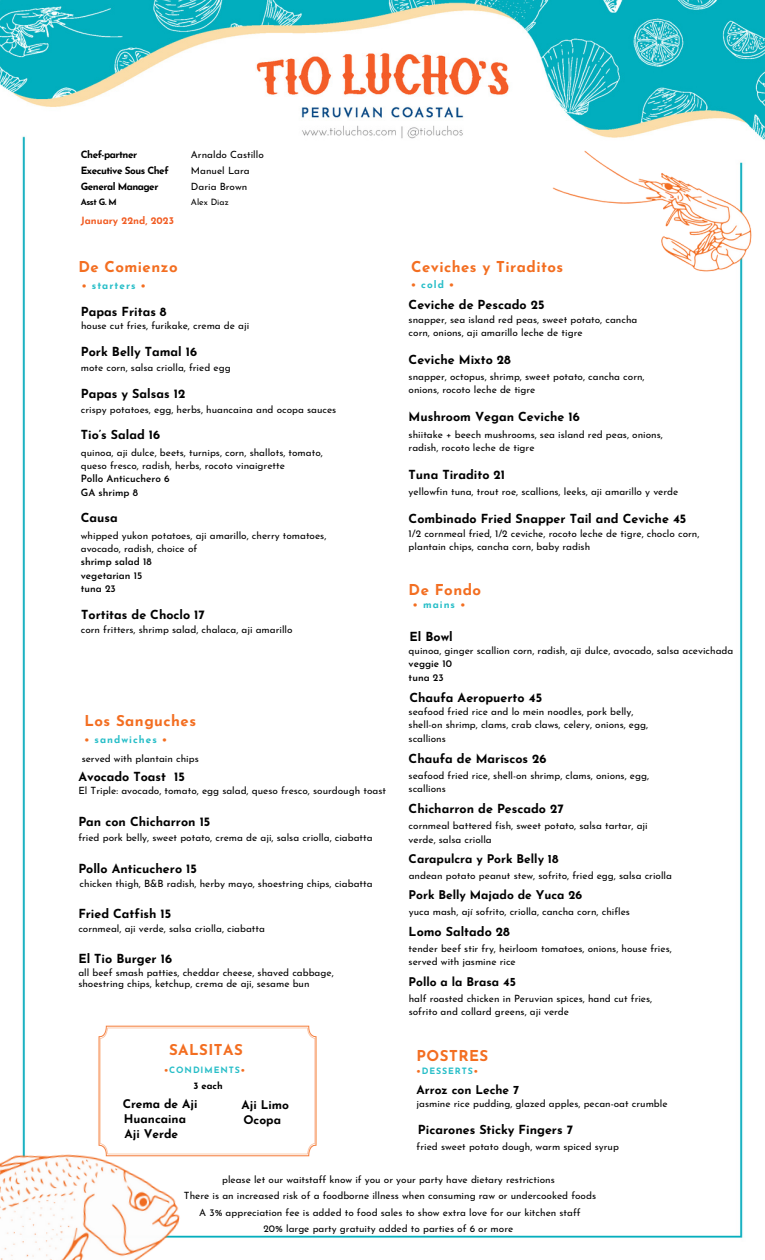
<style>
.page{position:relative;width:765px;height:1260px;background:#fff}
.page>*{position:absolute;margin:0;border:0;box-sizing:border-box;transform-origin:0 0}
.t1{font:700 15px "Josefin Sans";letter-spacing:.03em;color:#f36e21}
.t2{font:700 12.5px "Josefin Sans";color:#000}
.t3{font:700 12px/15.1px "Josefin Sans";color:#000}
.t4{font:10px/13.4px "Josefin Sans";color:#000}
.t5{font:600 10px/13.4px "Josefin Sans";color:#000}
.t6{font:700 10px/16px "Josefin Sans";letter-spacing:-.05em;color:#000}
.t7{font:700 10px "Josefin Sans";letter-spacing:.1em;color:#28bec8}
.t8{font:700 10px "Josefin Sans";color:#f15d24}
.t9{font:700 9.5px "Josefin Sans";color:#000}
.t10{font:700 8.75px "Josefin Sans";letter-spacing:.1em;color:#28bec8}
.t11{font:8.75px "Josefin Sans";color:#000}
.t12{font:700 8.75px "Josefin Sans";color:#000}
.s1{color:#f36e21}
</style>
<div class="page">
<img style="left:0;top:0;width:765px;height:1238px">
<img style="left:0;top:1110px;width:197px;height:150px">
<img style="left:547px;top:144px;width:211px;height:133px">
<img style="left:96px;top:1023px;width:224px;height:137px">
<p class="t6" style="left:81px;top:147px;width:89px">Chef-partner<br>Executive Sous Chef</p>
<p class="t4" style="left:191px;top:147px;width:74px;line-height:16px">Arnaldo Castillo<br>Manuel Lara</p>
<p class="t6" style="left:81px;top:179px;width:79px">General Manager</p>
<p class="t4" style="left:191px;top:181px;width:58px">Daria Brown</p>
<p class="t12" style="left:81px;top:198px;width:38px">Asst G. M</p>
<p class="t11" style="left:191px;top:198px;width:39px">Alex Diaz</p>
<p class="t8" style="left:81px;top:217px;width:95px">January 22nd, 2023</p>
<h1 class="t1" style="left:78px;top:261px;width:101px">De Comienzo</h1>
<p class="t7" style="left:82px;top:282px;width:66px"><span class="s1">•</span> starters <span class="s1">•</span></p>
<p class="t2" style="left:81px;top:306px;width:87px">Papas Fritas 8</p>
<p class="t4" style="left:81px;top:320px;width:170px">house cut fries, furikake, crema de aji</p>
<p class="t2" style="left:81px;top:346px;width:118px">Pork Belly Tamal 16</p>
<p class="t4" style="left:81px;top:362px;width:151px">mote corn, salsa criolla, fried egg</p>
<p class="t2" style="left:81px;top:388px;width:106px">Papas y Salsas 12</p>
<p class="t4" style="left:81px;top:404px;width:257px">crispy potatoes, egg, herbs, huancaina and ocopa sauces</p>
<p class="t2" style="left:81px;top:430px;width:81px">Tio’s Salad 16</p>
<p class="t4" style="left:81px;top:447px;width:244px">quinoa, aji dulce, beets, turnips, corn, shallots, tomato, queso fresco, radish, herbs, rocoto vinaigrette</p>
<p class="t5" style="left:81px;top:473px;width:90px">Pollo Anticuchero 6<br>GA shrimp 8</p>
<p class="t2" style="left:81px;top:513px;width:38px">Causa</p>
<p class="t4" style="left:81px;top:530px;width:247px">whipped yukon potatoes, aji amarillo, cherry tomatoes, avocado, radish, choice of</p>
<p class="t5" style="left:81px;top:556px;width:72px">shrimp salad 18 vegetarian 15 tuna 23</p>
<p class="t2" style="left:81px;top:609px;width:125px">Tortitas de Choclo 17</p>
<p class="t4" style="left:81px;top:624px;width:213px">corn fritters, shrimp salad, chalaca, aji amarillo</p>
<h1 class="t1" style="left:84px;top:715px;width:113px">Los Sanguches</h1>
<p class="t7" style="left:84px;top:735px;width:84px"><span class="s1">•</span> sandwiches <span class="s1">•</span></p>
<p class="t4" style="left:82px;top:753px;width:119px">served with plantain chips</p>
<p class="t2" style="left:78px;top:772px;width:108px">Avocado Toast 15</p>
<p class="t4" style="left:78px;top:785px;width:309px">El Triple: avocado, tomato, egg salad, queso fresco, sourdough toast</p>
<p class="t2" style="left:78px;top:816px;width:134px">Pan con Chicharron 15</p>
<p class="t4" style="left:78px;top:832px;width:296px">fried pork belly, sweet potato, crema de aji, salsa criolla, ciabatta</p>
<p class="t2" style="left:78px;top:863px;width:120px">Pollo Anticuchero 15</p>
<p class="t4" style="left:80px;top:878px;width:295px">chicken thigh, B&amp;B radish, herby mayo, shoestring chips, ciabatta</p>
<p class="t2" style="left:78px;top:909px;width:95px">Fried Catfish 15</p>
<p class="t4" style="left:78px;top:923px;width:188px">cornmeal, aji verde, salsa criolla, ciabatta</p>
<p class="t2" style="left:78px;top:954px;width:95px">El Tio Burger 16</p>
<p class="t4" style="left:78px;top:968px;width:257px;line-height:10.9px">all beef smash patties, cheddar cheese, shaved cabbage, shoestring chips, ketchup, crema de aji, sesame bun</p>
<h1 class="t1" style="left:169px;top:1044px;width:75px">SALSITAS</h1>
<p class="t10" style="left:164px;top:1066px;width:82px"><span class="s1">•</span>CONDIMENTS<span class="s1">•</span></p>
<p class="t3" style="left:123px;top:1097px;width:76px">Crema de Aji<br>Huancaina</p>
<p class="t3" style="left:242px;top:1098px;width:49px">Aji Limo<br>Ocopa</p>
<p class="t9" style="left:193px;top:1082px;width:31px">3 each</p>
<p class="t3" style="left:125px;top:1128px;width:55px">Aji Verde</p>
<h1 class="t1" style="left:411px;top:261px;width:154px">Ceviches y Tiraditos</h1>
<p class="t7" style="left:411px;top:280px;width:44px"><span class="s1">•</span> cold <span class="s1">•</span></p>
<p class="t2" style="left:409px;top:299px;width:137px">Ceviche de Pescado 25</p>
<p class="t4" style="left:409px;top:313px;width:230px">snapper, sea island red peas, sweet potato, cancha corn, onions, aji amarillo leche de tigre</p>
<p class="t2" style="left:409px;top:354px;width:104px">Ceviche Mixto 28</p>
<p class="t4" style="left:409px;top:371px;width:238px">snapper, octopus, shrimp, sweet potato, cancha corn, onions, rocoto leche de tigre</p>
<p class="t2" style="left:409px;top:412px;width:173px">Mushroom Vegan Ceviche 16</p>
<p class="t4" style="left:409px;top:429px;width:256px">shiitake + beech mushrooms, sea island red peas, onions, radish, rocoto leche de tigre</p>
<p class="t2" style="left:409px;top:470px;width:98px">Tuna Tiradito 21</p>
<p class="t4" style="left:409px;top:486px;width:271px">yellowfin tuna, trout roe, scallions, leeks, aji amarillo y verde</p>
<p class="t2" style="left:409px;top:514px;width:279px">Combinado Fried Snapper Tail and Ceviche 45</p>
<p class="t4" style="left:409px;top:528px;width:292px">1/2 cornmeal fried, 1/2 ceviche, rocoto leche de tigre, choclo corn, plantain chips, cancha corn, baby radish</p>
<h1 class="t1" style="left:409px;top:583px;width:74px">De Fondo</h1>
<p class="t7" style="left:413px;top:600px;width:54px"><span class="s1">•</span> mains <span class="s1">•</span></p>
<p class="t2" style="left:410px;top:631px;width:45px">El Bowl</p>
<p class="t4" style="left:409px;top:645px;width:326px">quinoa, ginger scallion corn, radish, aji dulce, avocado, salsa acevichada</p>
<p class="t5" style="left:409px;top:658px;width:45px">veggie 10 tuna 23</p>
<p class="t2" style="left:409px;top:692px;width:134px">Chaufa Aeropuerto 45</p>
<p class="t4" style="left:409px;top:706px;width:241px">seafood fried rice and lo mein noodles, pork belly, shell-on shrimp, clams, crab claws, celery, onions, egg, scallions</p>
<p class="t2" style="left:409px;top:753px;width:139px">Chaufa de Mariscos 26</p>
<p class="t4" style="left:409px;top:770px;width:242px">seafood fried rice, shell-on shrimp, clams, onions, egg, scallions</p>
<p class="t2" style="left:409px;top:804px;width:157px">Chicharron de Pescado 27</p>
<p class="t4" style="left:409px;top:820px;width:241px">cornmeal battered fish, sweet potato, salsa tartar, aji verde, salsa criolla</p>
<p class="t3" style="left:409px;top:853px;width:151px">Carapulcra y Pork Belly 18</p>
<p class="t4" style="left:409px;top:870px;width:265px">andean potato peanut stew, sofrito, fried egg, salsa criolla</p>
<p class="t3" style="left:409px;top:889px;width:175px">Pork Belly Majado de Yuca 26</p>
<p class="t4" style="left:409px;top:906px;width:223px">yuca mash, ají sofrito, criolla, cancha corn, chifles</p>
<p class="t2" style="left:409px;top:926px;width:103px">Lomo Saltado 28</p>
<p class="t4" style="left:409px;top:943px;width:265px">tender beef stir fry, heirloom tomatoes, onions, house fries, served with jasmine rice</p>
<p class="t3" style="left:409px;top:975px;width:109px">Pollo a la Brasa 45</p>
<p class="t4" style="left:409px;top:992px;width:245px">half roasted chicken in Peruvian spices, hand cut fries, sofrito and collard greens, aji verde</p>
<h1 class="t1" style="left:417px;top:1050px;width:73px">POSTRES</h1>
<p class="t10" style="left:417px;top:1068px;width:63px"><span class="s1">•</span>DESSERTS<span class="s1">•</span></p>
<p class="t3" style="left:417px;top:1083px;width:104px">Arroz con Leche 7</p>
<p class="t4" style="left:417px;top:1098px;width:253px">jasmine rice pudding, glazed apples, pecan-oat crumble</p>
<p class="t2" style="left:418px;top:1124px;width:157px">Picarones Sticky Fingers 7</p>
<p class="t4" style="left:417px;top:1141px;width:204px">fried sweet potato dough, warm spiced syrup</p>
<p class="t4" style="left:222px;top:1174px;width:334px">please let our waitstaff know if you or your party have dietary restrictions</p>
<p class="t4" style="left:184px;top:1190px;width:414px">There is an increased risk of a foodborne illness when consuming raw or undercooked foods</p>
<p class="t4" style="left:199px;top:1206px;width:383px">A 3% appreciation fee is added to food sales to show extra love for our kitchen staff</p>
<p class="t4" style="left:264px;top:1223px;width:251px">20% large party gratuity added to parties of 6 or more</p>
</div>
